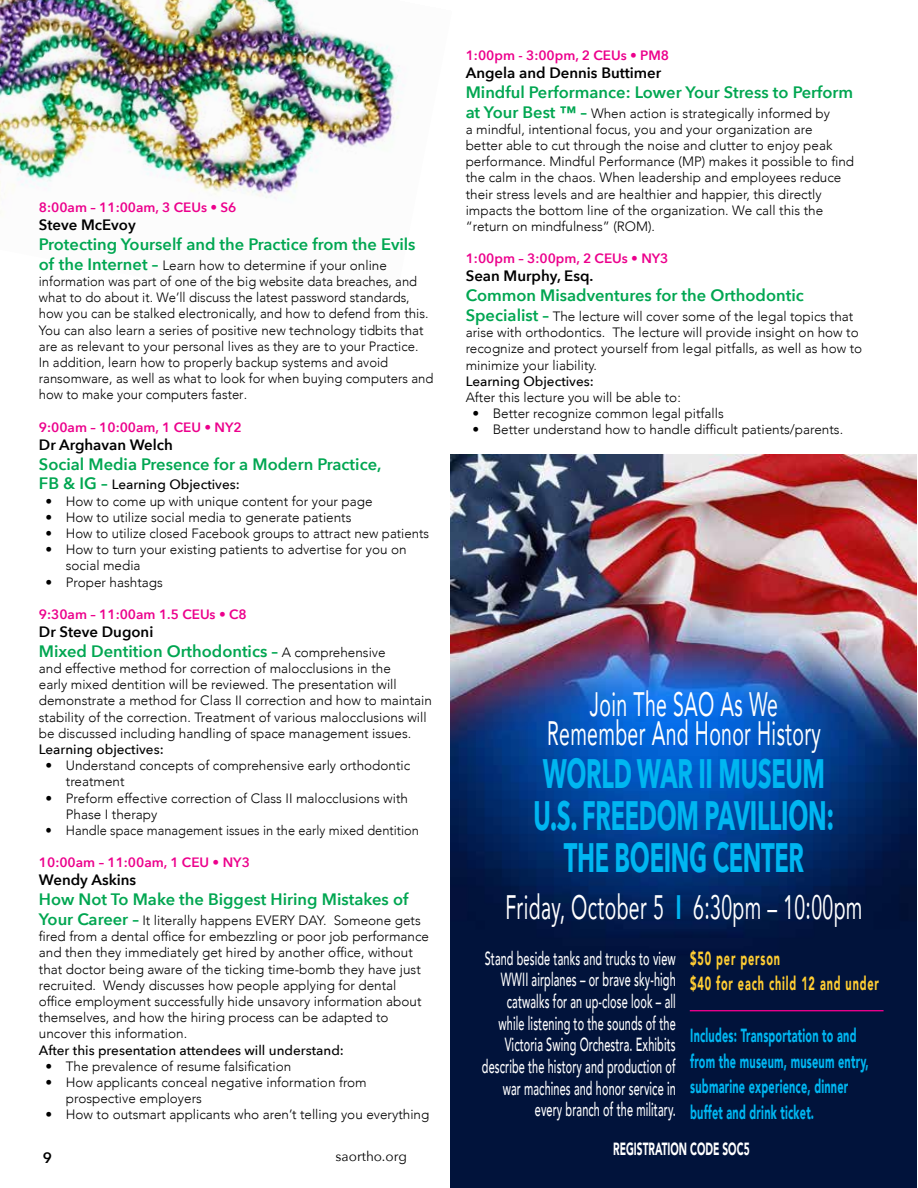
<style>
.page{position:relative;width:918px;height:1188px;background:#fff}
.page>*{position:absolute;margin:0;border:0;box-sizing:border-box;transform-origin:0 0}
.t1{font:700 41.1px/42px "Avenir Next";letter-spacing:-.01em;color:#00b6f1;text-align:center;scale:.57 1}
.t2{font:33.9px/29.8px "Avenir";letter-spacing:.02em;color:#fff;text-align:center;scale:.57 1}
.t3{font:500 18.9px/21.8px "Avenir";letter-spacing:.01em;color:#fff;text-align:right;scale:.57 1}
.t4{font:900 18.9px/25.8px "Avenir";letter-spacing:.02em;color:#00b6f1;scale:.57 1}
.t5{font:900 18.9px/25.8px "Avenir";letter-spacing:.08em;color:#ffcd33;scale:.57 1}
.t6{font:900 17.55px "Avenir";color:#fff;scale:.57 1}
.t7{font:600 16.5px "Avenir Next";color:#00a651}
.t8{font:600 15px "Avenir Next";color:#000}
.t9{font:300 13.5px/16.2px "Avenir";color:#000}
.t10{font:600 13.5px "Avenir Next";color:#ec008c}
.t11{font:500 13.5px "Avenir Next";color:#000}
.t12{font:300 13.5px "Avenir";color:#000;scale:.95 1}
.t13{font:13.5px "Avenir Next";color:#000}
.s1{font-family:"Avenir Next";font-weight:600;font-size:16.5px;color:#00a651}
.s2{font-weight:600;font-size:16.5px;color:#00a651}
.s3{font-family:"Avenir";font-weight:300;font-size:13.5px;color:#000}
.s4{font-weight:900;color:#00b5f1}
</style>
<div class="page">
<img style="left:0;top:0;width:405px;height:214px">
<img style="left:450px;top:454px;width:466px;height:734px">
<hr style="left:690px;top:1010px;width:194px;height:1px;background:#ec008c">
<p class="t10" style="left:39px;top:196px;width:199px">8:00am – 11:00am, 3 CEUs • S6</p>
<p class="t8" style="left:39px;top:212px;width:98px">Steve McEvoy</p>
<p class="t7" style="left:39px;top:230px;width:378px">Protecting Yourself and the Practice from the Evils</p>
<p class="t9" style="left:39px;top:257px;width:396px"><span class="s1">of the Internet –</span> Learn how to determine if your online information was part of one of the big website data breaches, and what to do about it. We’ll discuss the latest password standards, how you can be stalked electronically, and how to defend from this.<br>You can also learn a series of positive new technology tidbits that are as relevant to your personal lives as they are to your Practice.<br>In addition, learn how to properly backup systems and avoid ransomware, as well as what to look for when buying computers and how to make your computers faster.</p>
<p class="t10" style="left:39px;top:416px;width:204px">9:00am – 10:00am, 1 CEU • NY2</p>
<p class="t8" style="left:39px;top:432px;width:136px">Dr Arghavan Welch</p>
<p class="t7" style="left:39px;top:450px;width:344px">Social Media Presence for a Modern Practice,</p>
<p class="t11" style="left:39px;top:473px;width:202px"><span class="s2">FB &amp; IG –</span> Learning Objectives:</p>
<p class="t9" style="left:46px;top:493px;width:328px">• How to come up with unique content for your page</p>
<p class="t9" style="left:46px;top:509px;width:307px">• How to utilize social media to generate patients</p>
<p class="t9" style="left:46px;top:525px;width:385px">• How to utilize closed Facebook groups to attract new patients</p>
<p class="t9" style="left:66px;top:541px;width:342px;text-indent:-20px">• How to turn your existing patients to advertise for you on social media</p>
<p class="t9" style="left:46px;top:574px;width:119px">• Proper hashtags</p>
<p class="t10" style="left:39px;top:603px;width:209px">9:30am – 11:00am 1.5 CEUs • C8</p>
<p class="t8" style="left:39px;top:619px;width:116px">Dr Steve Dugoni</p>
<p class="t7" style="left:39px;top:637px;width:348px">Mixed Dentition Orthodontics – <span class="s3">A comprehensive</span></p>
<p class="t9" style="left:39px;top:660px;width:395px">and effective method for correction of malocclusions in the<br>early mixed dentition will be reviewed. The presentation will demonstrate a method for Class II correction and how to maintain stability of the correction. Treatment of various malocclusions will be discussed including handling of space management issues.</p>
<p class="t11" style="left:39px;top:738px;width:126px">Learning objectives:</p>
<p class="t9" style="left:66px;top:757px;width:346px;text-indent:-20px">• Understand concepts of comprehensive early orthodontic treatment</p>
<p class="t9" style="left:66px;top:790px;width:344px;text-indent:-20px">• Preform effective correction of Class II malocclusions with<br>Phase I therapy</p>
<p class="t12" style="left:46px;top:822px;width:394px">• Handle space management issues in the early mixed dentition</p>
<p class="t10" style="left:39px;top:851px;width:213px">10:00am – 11:00am, 1 CEU • NY3</p>
<p class="t8" style="left:39px;top:867px;width:99px">Wendy Askins</p>
<p class="t7" style="left:39px;top:885px;width:371px">How Not To Make the Biggest Hiring Mistakes of</p>
<p class="t9" style="left:39px;top:912px;width:392px"><span class="s1">Your Career –</span> It literally happens EVERY DAY. Someone gets fired from a dental office for embezzling or poor job performance and then they immediately get hired by another office, without that doctor being aware of the ticking time-bomb they have just recruited. Wendy discusses how people applying for dental office employment successfully hide unsavory information about themselves, and how the hiring process can be adapted to uncover this information.</p>
<p class="t11" style="left:39px;top:1038px;width:307px">After this presentation attendees will understand:</p>
<p class="t9" style="left:46px;top:1058px;width:247px">• The prevalence of resume falsification</p>
<p class="t9" style="left:66px;top:1074px;width:302px;text-indent:-20px">• How applicants conceal negative information from prospective employers</p>
<p class="t9" style="left:46px;top:1107px;width:385px">• How to outsmart applicants who aren’t telling you everything</p>
<p class="t8" style="left:43px;top:1144px;width:11px">9</p>
<p class="t13" style="left:336px;top:1145px;width:73px">saortho.org</p>
<p class="t10" style="left:466px;top:44px;width:205px">1:00pm - 3:00pm, 2 CEUs • PM8</p>
<p class="t8" style="left:466px;top:60px;width:197px">Angela and Dennis Buttimer</p>
<p class="t7" style="left:466px;top:78px;width:389px">Mindful Performance: Lower Your Stress to Perform</p>
<p class="t9" style="left:466px;top:105px;width:390px"><span class="s1">at Your Best ™ –</span> When action is strategically informed by<br>a mindful, intentional focus, you and your organization are<br>better able to cut through the noise and clutter to enjoy peak performance. Mindful Performance (MP) makes it possible to find the calm in the chaos. When leadership and employees reduce their stress levels and are healthier and happier, this directly impacts the bottom line of the organization. We call this the “return on mindfulness” (ROM).</p>
<p class="t10" style="left:466px;top:247px;width:204px">1:00pm – 3:00pm, 2 CEUs • NY3</p>
<p class="t8" style="left:466px;top:263px;width:129px">Sean Murphy, Esq.</p>
<p class="t7" style="left:466px;top:281px;width:340px">Common Misadventures for the Orthodontic</p>
<p class="t9" style="left:466px;top:308px;width:398px"><span class="s1">Specialist –</span> The lecture will cover some of the legal topics that arise with orthodontics. The lecture will provide insight on how to recognize and protect yourself from legal pitfalls, as well as how to minimize your liability.</p>
<p class="t11" style="left:466px;top:370px;width:130px">Learning Objectives:</p>
<p class="t9" style="left:466px;top:389px;width:217px">After this lecture you will be able to:</p>
<p class="t9" style="left:472px;top:405px;width:253px">• Better recognize common legal pitfalls</p>
<p class="t9" style="left:472px;top:422px;width:372px">• Better understand how to handle difficult patients/parents.</p>
<h2 class="t2" style="left:547px;top:688px;width:482px">Join The SAO As We<br>Remember And Honor History</h2>
<h1 class="t1" style="left:534px;top:752px;width:529px">WORLD WAR II MUSEUM<br>U.S. FREEDOM PAVILLION:<br>THE BOEING CENTER</h1>
<h2 class="t2" style="left:505px;top:891px;width:628px">Friday, October 5 <span class="s4">I</span> 6:30pm – 10:00pm</h2>
<p class="t3" style="left:482px;top:946px;width:342px">Stand beside tanks and trucks to view WWII airplanes – or brave sky-high catwalks for an up-close look – all while listening to the sounds of the Victoria Swing Orchestra. Exhibits describe the history and production of war machines and honor service in every branch of the military.</p>
<h3 class="t5" style="left:690px;top:945px;width:333px">$50 per person<br>$40 for each child 12 and under</h3>
<h3 class="t4" style="left:690px;top:1022px;width:315px">Includes: Transportation to and from the museum, museum entry, submarine experience, dinner buffet and drink ticket.</h3>
<p class="t6" style="left:613px;top:1134px;width:241px">REGISTRATION CODE SOC5</p>
</div>
